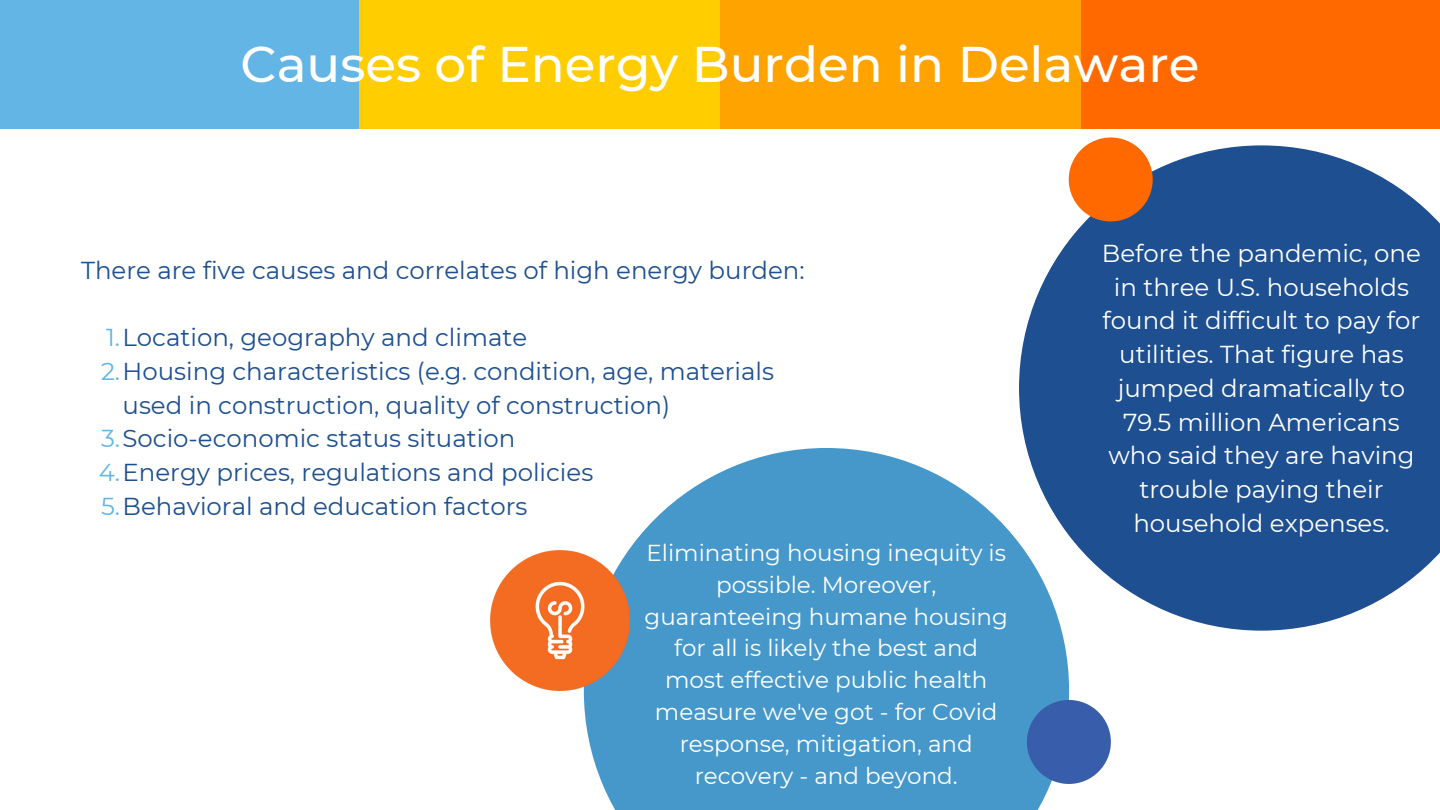
<style>
.page{position:relative;width:1440px;height:810px;background:#fff}
.page>*{position:absolute;margin:0;border:0;box-sizing:border-box;transform-origin:0 0}
.t1{font:500 50px "Montserrat";color:#fff}
.t2{font:24.5px "Montserrat";color:#1d4f91}
.t3{font:24.5px/33.8px "Montserrat";color:#fff;text-align:center}
.t4{font:23px/31.8px "Montserrat";color:#fff;text-align:center}
.s1{color:#62b5e5}
</style>
<div class="page">
<div style="left:359px;top:0;width:361px;height:128px;background:#ffcd00"></div>
<div style="left:0;top:0;width:359px;height:128px;background:#62b5e5"></div>
<div style="left:720px;top:0;width:361px;height:128px;background:#ffa300"></div>
<div style="left:1081px;top:0;width:359px;height:128px;background:#ff6900"></div>
<svg style="left:1019px;top:145px;width:421px;height:486px;background:#39649e"></svg>
<svg style="left:584px;top:448px;width:485px;height:362px;background:#5fa5d1"></svg>
<div style="left:1069px;top:137px;width:84px;height:84px;background:#ff6900;border-radius:50%"></div>
<div style="left:1027px;top:700px;width:84px;height:84px;background:#385dab;border-radius:50%"></div>
<img style="left:490px;top:551px;width:140px;height:139px">
<h1 class="t1" style="left:241px;top:33px;width:960px">Causes of Energy Burden in Delaware</h1>
<p class="t2" style="left:81px;top:255px;width:725px">There are five causes and correlates of high energy burden:</p>
<p class="t2" style="left:106px;top:322px;width:423px"><span class="s1">1.</span>Location, geography and climate</p>
<p class="t2" style="left:101px;top:356px;width:675px"><span class="s1">2.</span>Housing characteristics (e.g. condition, age, materials</p>
<p class="t2" style="left:123px;top:390px;width:549px">used in construction, quality of construction)</p>
<p class="t2" style="left:101px;top:424px;width:416px"><span class="s1">3.</span>Socio-economic status situation</p>
<p class="t2" style="left:99px;top:457px;width:496px"><span class="s1">4.</span>Energy prices, regulations and policies</p>
<p class="t2" style="left:101px;top:491px;width:428px"><span class="s1">5.</span>Behavioral and education factors</p>
<p class="t4" style="left:645px;top:537px;width:365px">Eliminating housing inequity is possible. Moreover, guaranteeing humane housing for all is likely the best and most effective public health measure we've got - for Covid response, mitigation, and recovery - and beyond.</p>
<p class="t3" style="left:1102px;top:236px;width:320px">Before the pandemic, one in three U.S. households found it difficult to pay for utilities. That figure has jumped dramatically to<br>79.5 million Americans who said they are having trouble paying their household expenses.</p>
</div>
